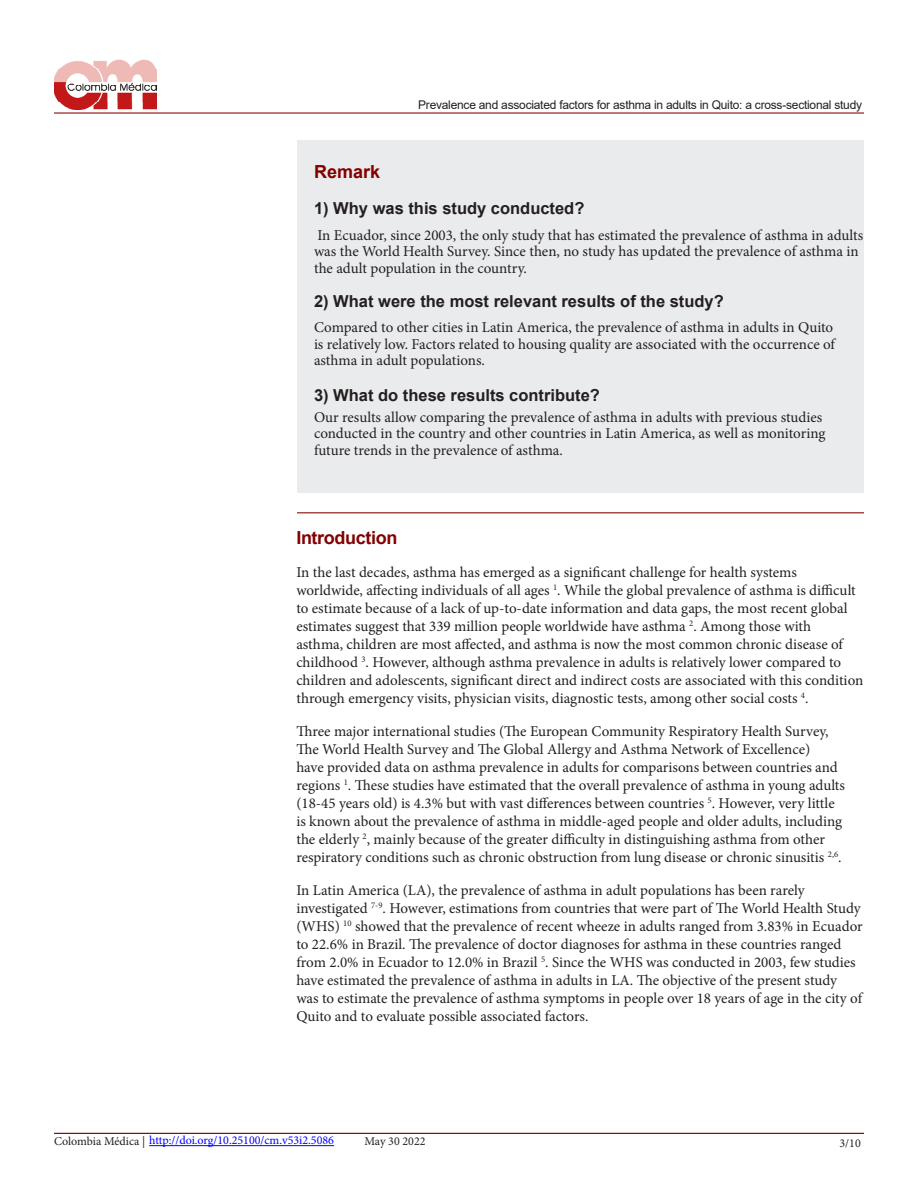
<style>
.page{position:relative;width:918px;height:1188px;background:#fff}
.page>*{position:absolute;margin:0;border:0;box-sizing:border-box;transform-origin:0 0}
.t1{font:700 18px "Arial";letter-spacing:-.02em;color:#820000}
.t2{font:700 16.5px "Arial";color:#231f20}
.t3{font:15px/18px "Minion Pro";color:#231f20}
.t4{font:12px "Arial";letter-spacing:-.02em;color:#231f20}
.t5{font:12px "Minion Pro";color:#00f}
.t6{font:12px "Minion Pro";color:#231f20}
.s1{color:#231f20}
</style>
<div class="page">
<hr style="left:54px;top:112px;width:810px;height:2px;background:#8b0d10">
<img style="left:54px;top:59px;width:102px;height:51px">
<hr style="left:149px;top:1145px;width:185px;height:1px;background:#00f">
<hr style="left:54px;top:1133px;width:810px;height:1px;background:#8b0d10">
<div style="left:297px;top:140px;width:567px;height:353px;background:#eaebec"></div>
<hr style="left:297px;top:512px;width:567px;height:1px;background:#8b0d10">
<p class="t4" style="left:418px;top:96px;width:445px">Prevalence and associated factors for asthma in adults in Quito: a cross-sectional study</p>
<p class="t1" style="left:314px;top:159px;width:68px">Remark</p>
<p class="t2" style="left:314px;top:197px;width:272px">1) Why was this study conducted?</p>
<p class="t3" style="left:314px;top:227px;width:551px;line-height:16.5px">In Ecuador, since 2003, the only study that has estimated the prevalence of asthma in adults was the World Health Survey. Since then, no study has updated the prevalence of asthma in the adult population in the country.</p>
<p class="t2" style="left:314px;top:290px;width:411px">2) What were the most relevant results of the study?</p>
<p class="t3" style="left:314px;top:319px;width:523px;line-height:16.5px;text-align:justify">Compared to other cities in Latin America, the prevalence of asthma in adults in Quito is relatively low. Factors related to housing quality are associated with the occurrence of asthma in adult populations.</p>
<p class="t2" style="left:314px;top:384px;width:288px">3) What do these results contribute?</p>
<p class="t3" style="left:314px;top:409px;width:513px;line-height:16.5px">Our results allow comparing the prevalence of asthma in adults with previous studies conducted in the country and other countries in Latin America, as well as monitoring future trends in the prevalence of asthma.</p>
<p class="t1" style="left:296px;top:525px;width:103px">Introduction</p>
<p class="t3" style="left:296px;top:563px;width:568px">In the last decades, asthma has emerged as a significant challenge for health systems worldwide, affecting individuals of all ages <sup>1</sup>. While the global prevalence of asthma is difficult to estimate because of a lack of up-to-date information and data gaps, the most recent global estimates suggest that 339 million people worldwide have asthma <sup>2</sup>. Among those with<br>asthma, children are most affected, and asthma is now the most common chronic disease of childhood <sup>3</sup>. However, although asthma prevalence in adults is relatively lower compared to children and adolescents, significant direct and indirect costs are associated with this condition through emergency visits, physician visits, diagnostic tests, among other social costs <sup>4</sup>.</p>
<p class="t3" style="left:296px;top:722px;width:550px">Three major international studies (The European Community Respiratory Health Survey, The World Health Survey and The Global Allergy and Asthma Network of Excellence)<br>have provided data on asthma prevalence in adults for comparisons between countries and regions <sup>1</sup>. These studies have estimated that the overall prevalence of asthma in young adults (18-45 years old) is 4.3% but with vast differences between countries <sup>5</sup>. However, very little is known about the prevalence of asthma in middle-aged people and older adults, including the elderly <sup>2</sup>, mainly because of the greater difficulty in distinguishing asthma from other respiratory conditions such as chronic obstruction from lung disease or chronic sinusitis <sup>2,6</sup>.</p>
<p class="t3" style="left:296px;top:881px;width:568px">In Latin America (LA), the prevalence of asthma in adult populations has been rarely investigated <sup>7-9</sup>. However, estimations from countries that were part of The World Health Study (WHS) <sup>10</sup> showed that the prevalence of recent wheeze in adults ranged from 3.83% in Ecuador to 22.6% in Brazil. The prevalence of doctor diagnoses for asthma in these countries ranged from 2.0% in Ecuador to 12.0% in Brazil <sup>5</sup>. Since the WHS was conducted in 2003, few studies have estimated the prevalence of asthma in adults in LA. The objective of the present study was to estimate the prevalence of asthma symptoms in people over 18 years of age in the city of Quito and to evaluate possible associated factors.</p>
<p class="t5" style="left:54px;top:1133px;width:282px"><span class="s1">Colombia Médica |</span> http://doi.org/10.25100/cm.v53i2.5086</p>
<p class="t6" style="left:364px;top:1133px;width:63px">May 30 2022</p>
<p class="t6" style="left:840px;top:1135px;width:23px">3/10</p>
</div>
